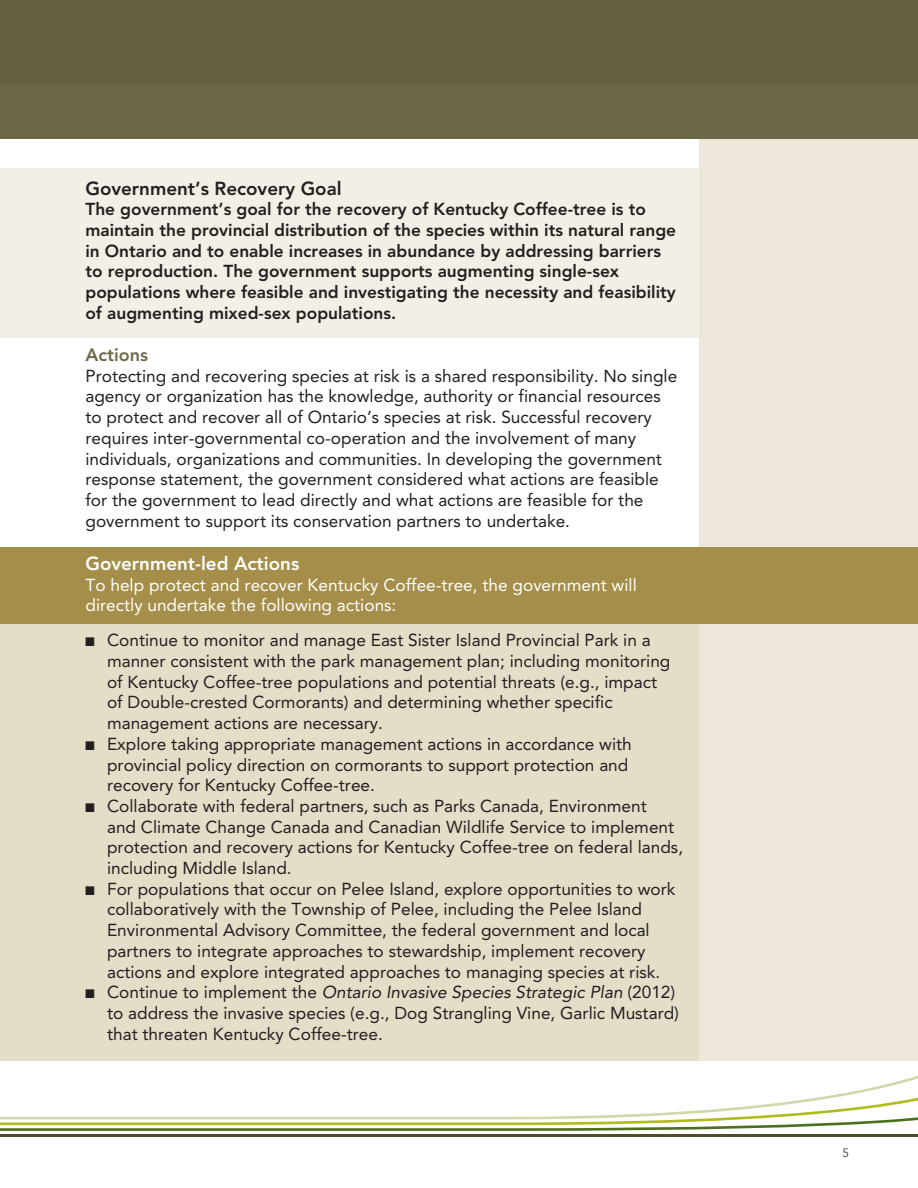
<style>
.page{position:relative;width:918px;height:1188px;background:#fff}
.page>*{position:absolute;margin:0;border:0;box-sizing:border-box;transform-origin:0 0}
.t1{font:800 18.75px "Avenir LT Std";color:#231f20}
.t2{font:800 18.75px "Avenir LT Std";color:#fff}
.t3{font:800 18px "Avenir LT Std";color:#6d6a4a}
.t4{font:17.25px/20.7px "Avenir LT Std";color:#231f20}
.t5{font:800 17.25px/20.7px "Avenir LT Std";color:#231f20}
.t6{font:17.25px/20.7px "Avenir LT Std";color:#fff}
.t7{font:300 12px "Avenir LT Std";color:#231f20}
.s1{font-family:"Monotype Sorts";font-size:12px}
.s2{font-style:italic}
</style>
<div class="page">
<hr style="left:0;top:1134px;width:918px;height:3px;background:#514e25">
<svg style="left:0;top:1089px;width:918px;height:42px"></svg>
<div style="left:0;top:168px;width:699px;height:170px;background:#f3efe6"></div>
<div style="left:0;top:608px;width:711px;height:453px;background:#e4ddc8"></div>
<div style="left:699px;top:134px;width:219px;height:927px;background:#ede7d9"></div>
<div style="left:0;top:0;width:918px;height:138px;background:#646143"></div>
<div style="left:1px;top:84px;width:917px;height:54px;background:#6d6a4a"></div>
<div style="left:0;top:547px;width:918px;height:77px;background:#a58e49"></div>
<h3 class="t1" style="left:85px;top:177px;width:258px">Government’s Recovery Goal</h3>
<p class="t5" style="left:85px;top:199px;width:592px">The government’s goal for the recovery of Kentucky Coffee-tree is to maintain the provincial distribution of the species within its natural range in Ontario and to enable increases in abundance by addressing barriers to reproduction. The government supports augmenting single-sex populations where feasible and investigating the necessity and feasibility of augmenting mixed-sex populations.</p>
<h4 class="t3" style="left:85px;top:344px;width:64px">Actions</h4>
<p class="t4" style="left:85px;top:366px;width:593px">Protecting and recovering species at risk is a shared responsibility. No single agency or organization has the knowledge, authority or financial resources to protect and recover all of Ontario’s species at risk. Successful recovery requires inter-governmental co-operation and the involvement of many individuals, organizations and communities. In developing the government response statement, the government considered what actions are feasible for the government to lead directly and what actions are feasible for the government to support its conservation partners to undertake.</p>
<h3 class="t2" style="left:85px;top:552px;width:215px">Government-led Actions</h3>
<p class="t6" style="left:85px;top:574px;width:553px">To help protect and recover Kentucky Coffee-tree, the government will directly undertake the following actions:</p>
<p class="t4" style="left:107px;top:630px;width:565px;text-indent:-22px"><span class="s1">N</span> Continue to monitor and manage East Sister Island Provincial Park in a manner consistent with the park management plan; including monitoring of Kentucky Coffee-tree populations and potential threats (e.g., impact of Double-crested Cormorants) and determining whether specific management actions are necessary.</p>
<p class="t4" style="left:107px;top:734px;width:526px;text-indent:-22px"><span class="s1">N</span> Explore taking appropriate management actions in accordance with provincial policy direction on cormorants to support protection and recovery for Kentucky Coffee-tree.</p>
<p class="t4" style="left:107px;top:796px;width:578px;text-indent:-22px"><span class="s1">N</span> Collaborate with federal partners, such as Parks Canada, Environment<br>and Climate Change Canada and Canadian Wildlife Service to implement protection and recovery actions for Kentucky Coffee-tree on federal lands, including Middle Island.</p>
<p class="t4" style="left:107px;top:879px;width:570px;text-indent:-22px"><span class="s1">N</span> For populations that occur on Pelee Island, explore opportunities to work collaboratively with the Township of Pelee, including the Pelee Island Environmental Advisory Committee, the federal government and local partners to integrate approaches to stewardship, implement recovery actions and explore integrated approaches to managing species at risk.</p>
<p class="t4" style="left:107px;top:982px;width:574px;text-indent:-22px"><span class="s1">N</span> Continue to implement the <span class="s2">Ontario Invasive Species Strategic Plan</span> (2012) to address the invasive species (e.g., Dog Strangling Vine, Garlic Mustard) that threaten Kentucky Coffee-tree.</p>
<p class="t7" style="left:842px;top:1146px;width:8px">5</p>
</div>
